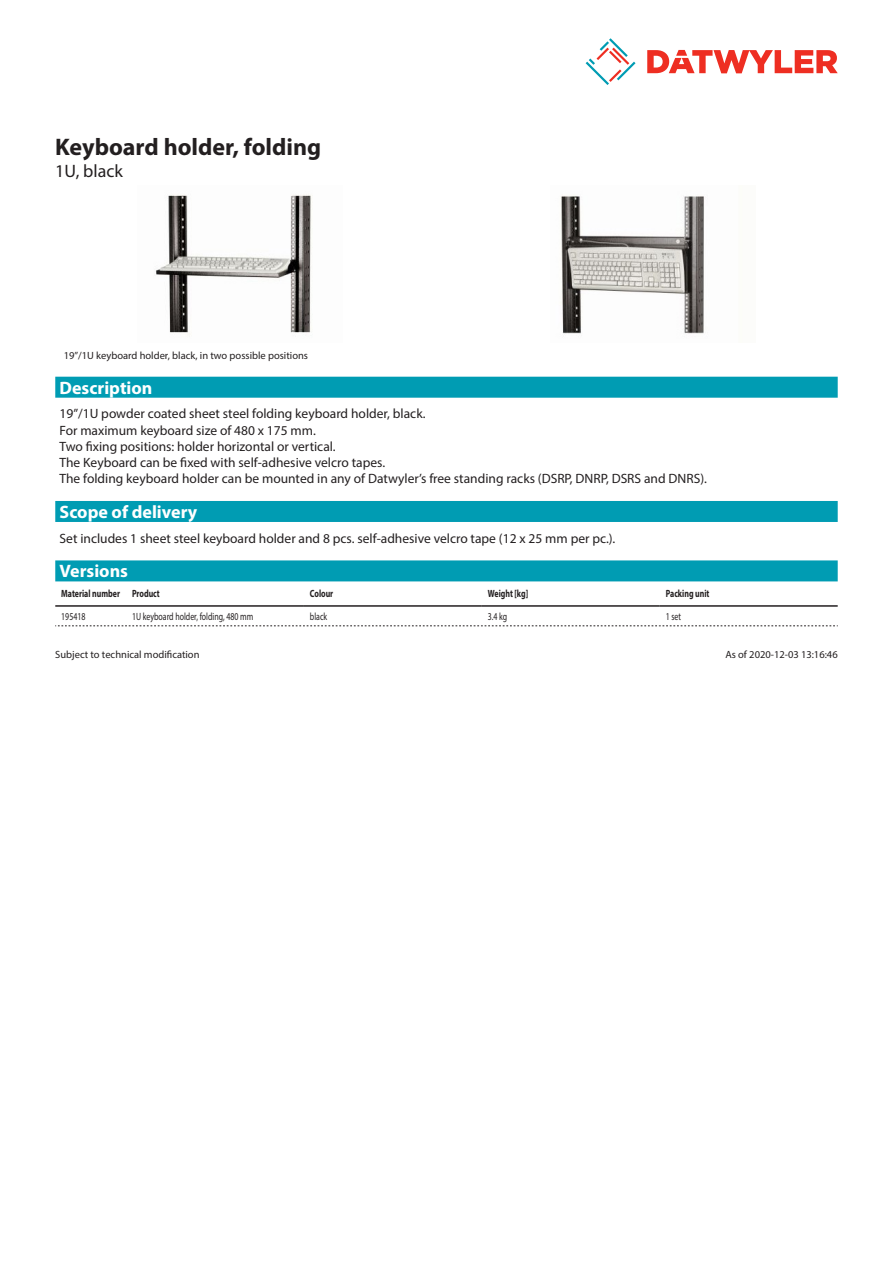
<style>
.page{position:relative;width:893px;height:1263px;background:#fff}
.page>*{position:absolute;margin:0;border:0;box-sizing:border-box;transform-origin:0 0}
.Product_Head{font:700 24px "Myriad Pro";color:#231f20}
.Standard_Head_Proper{font:700 18px "Myriad Pro";color:#fff}
.SubHead{font:18px "Myriad Pro";color:#231f20}
.Standard_text{font:13.5px/16.2px "Myriad Pro";color:#231f20}
.Footnote{font:10.5px "Myriad Pro";color:#231f20}
.myriadlight{font:10.5px "Myriad Pro";color:#231f20;scale:.75 1}
.imagetext{font:10.5px "Myriad Pro";color:#231f20}
.myriadbold{font:700 10.5px "Myriad Pro";color:#231f20;scale:.75 1}
</style>
<div class="page">
<svg style="left:586px;top:38px;width:49px;height:47px"></svg>
<svg style="left:647px;top:50px;width:191px;height:23px"></svg>
<img style="left:156px;top:195px;width:156px;height:140px">
<img style="left:560px;top:195px;width:144px;height:139px">
<div style="left:55px;top:560px;width:783px;height:21px;background:#009cb3"></div>
<hr style="left:55px;top:605px;width:71px;height:2px;background:#231f20">
<hr style="left:126px;top:605px;width:178px;height:2px;background:#231f20">
<hr style="left:304px;top:605px;width:178px;height:2px;background:#231f20">
<hr style="left:482px;top:605px;width:178px;height:2px;background:#231f20">
<hr style="left:660px;top:605px;width:178px;height:2px;background:#231f20">
<svg style="left:55px;top:625px;width:783px;height:1px"></svg>
<div style="left:55px;top:377px;width:783px;height:21px;background:#009cb3"></div>
<div style="left:55px;top:501px;width:783px;height:21px;background:#009cb3"></div>
<p class="Product_Head" style="left:55px;top:131px;width:267px">Keyboard holder, folding</p>
<p class="SubHead" style="left:55px;top:160px;width:69px">1U, black</p>
<p class="imagetext" style="left:64px;top:349px;width:246px">19”/1U keyboard holder, black, in two possible positions</p>
<p class="Standard_Head_Proper" style="left:60px;top:376px;width:94px">Description</p>
<p class="Standard_text" style="left:60px;top:406px;width:649px">19”/1U powder coated sheet steel folding keyboard holder, black.<br>For maximum keyboard size of 480 x 175 mm.<br>Two fixing positions: holder horizontal or vertical.<br>The Keyboard can be fixed with self-adhesive velcro tapes.<br>The folding keyboard holder can be mounted in any of Datwyler’s free standing racks (DSRP, DNRP, DSRS and DNRS).</p>
<p class="Standard_Head_Proper" style="left:60px;top:500px;width:139px">Scope of delivery</p>
<p class="Standard_text" style="left:60px;top:530px;width:557px">Set includes 1 sheet steel keyboard holder and 8 pcs. self-adhesive velcro tape (12 x 25 mm per pc.).</p>
<p class="Standard_Head_Proper" style="left:60px;top:560px;width:70px">Versions</p>
<p class="myriadbold" style="left:61px;top:587px;width:80px">Material number</p>
<p class="myriadbold" style="left:132px;top:587px;width:39px">Product</p>
<p class="myriadbold" style="left:310px;top:587px;width:33px">Colour</p>
<p class="myriadbold" style="left:488px;top:587px;width:55px">Weight [kg]</p>
<p class="myriadbold" style="left:666px;top:587px;width:60px">Packing unit</p>
<p class="myriadlight" style="left:61px;top:610px;width:34px">195418</p>
<p class="myriadlight" style="left:132px;top:610px;width:163px">1U keyboard holder, folding, 480 mm</p>
<p class="myriadlight" style="left:310px;top:610px;width:25px">black</p>
<p class="myriadlight" style="left:488px;top:610px;width:27px">3.4 kg</p>
<p class="myriadlight" style="left:666px;top:610px;width:22px">1 set</p>
<p class="Footnote" style="left:55px;top:648px;width:146px">Subject to technical modification</p>
<p class="Footnote" style="left:725px;top:648px;width:114px">As of 2020-12-03 13:16:46</p>
</div>
